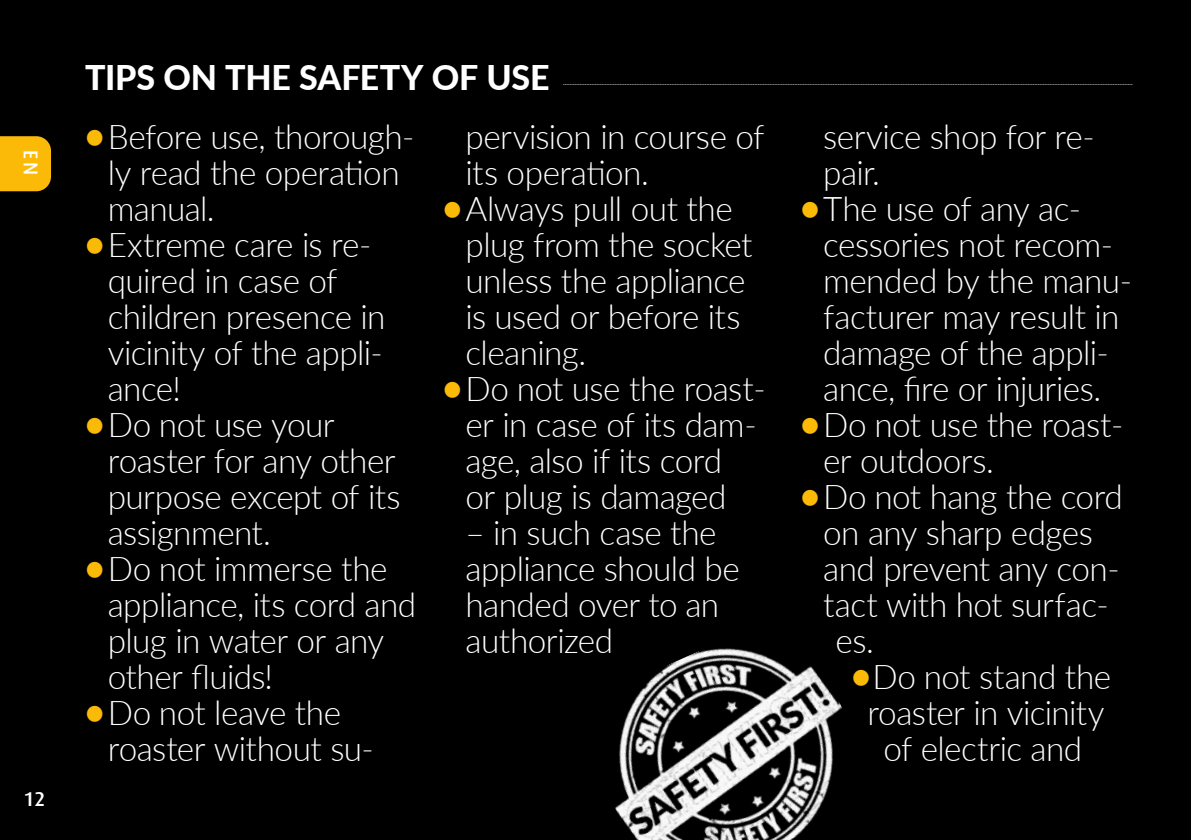
<style>
.page{position:relative;width:1191px;height:840px;background:#fff}
.page>*{position:absolute;margin:0;border:0;box-sizing:border-box;transform-origin:0 0}
.t1{font:300 34px/36px "Lato";letter-spacing:-.02em;color:#fff}
.t2{font:500 20px "Dax Pro";color:#fff}
.t3{font:300 18px "Lato";color:#fff;scale:.25 1}
.s1{font-weight:800;font-size:34px}
.s2{font-weight:800;color:#fbb908}
</style>
<div class="page">
<div style="left:0;top:0;width:1191px;height:839px;background:#000"></div>
<div style="left:0;top:136px;width:51px;height:55px;background:#fbb908"></div>
<img style="left:615px;top:648px;width:227px;height:191px">
<p class="t2" style="left:44px;top:150px;width:26px;rotate:90deg">EN</p>
<p class="t2" style="left:25px;top:785px;width:22px">12</p>
<p class="t3" style="left:85px;top:71px;width:4191px"><span class="s1">TIPS ON THE SAFETY OF USE</span> ------------------------------------------------------------------------------------------------------------------------------------------------------------------------------------------------------------------------------------------------------------------------------------------------------------------------------------------------------</p>
<p class="t1" style="left:108px;top:117px;width:308px;text-indent:-23px"><span class="s2">•</span>Before use, thorough&shy;ly read the operation manual.</p>
<p class="t1" style="left:108px;top:225px;width:279px;text-indent:-23px"><span class="s2">•</span>Extreme care is re&shy;quired in case of children presence in vicinity of the appli&shy;ance!</p>
<p class="t1" style="left:108px;top:405px;width:294px;text-indent:-23px"><span class="s2">•</span>Do not use your roaster for any other purpose except of its assignment.</p>
<p class="t1" style="left:108px;top:549px;width:310px;text-indent:-23px"><span class="s2">•</span>Do not immerse the appliance, its cord and plug in water or any other fluids!</p>
<p class="t1" style="left:108px;top:693px;width:268px;text-indent:-23px"><span class="s2">•</span>Do not leave the roaster without su-</p>
<p class="t1" style="left:823px;top:117px;width:273px">service shop for re&shy;pair.</p>
<p class="t1" style="left:823px;top:189px;width:310px;text-indent:-23px"><span class="s2">•</span>The use of any ac&shy;cessories not recom&shy;mended by the manu&shy;facturer may result in damage of the appli&shy;ance, fire or injuries.</p>
<p class="t1" style="left:823px;top:405px;width:302px;text-indent:-23px"><span class="s2">•</span>Do not use the roast&shy;er outdoors.</p>
<p class="t1" style="left:800px;top:477px;width:324px"><span class="s2">•</span>Do not hang the cord</p>
<p class="t1" style="left:823px;top:513px;width:271px">on any sharp edges</p>
<p class="t1" style="left:823px;top:549px;width:298px">and prevent any con-</p>
<p class="t1" style="left:823px;top:585px;width:287px">tact with hot surfac-</p>
<p class="t1" style="left:835px;top:621px;width:40px">es.</p>
<p class="t1" style="left:851px;top:657px;width:261px;text-align:center"><span class="s2">•</span>Do not stand the roaster in vicinity of electric and</p>
<p class="t1" style="left:465px;top:117px;width:300px">pervision in course of its operation.</p>
<p class="t1" style="left:465px;top:189px;width:289px;text-indent:-23px"><span class="s2">•</span>Always pull out the plug from the socket unless the appliance is used or before its cleaning.</p>
<p class="t1" style="left:465px;top:369px;width:302px;text-indent:-23px"><span class="s2">•</span>Do not use the roast&shy;er in case of its dam&shy;age, also if its cord<br>or plug is damaged</p>
<p class="t1" style="left:465px;top:513px;width:276px">– in such case the appliance should be handed over to an authorized</p>
</div>
